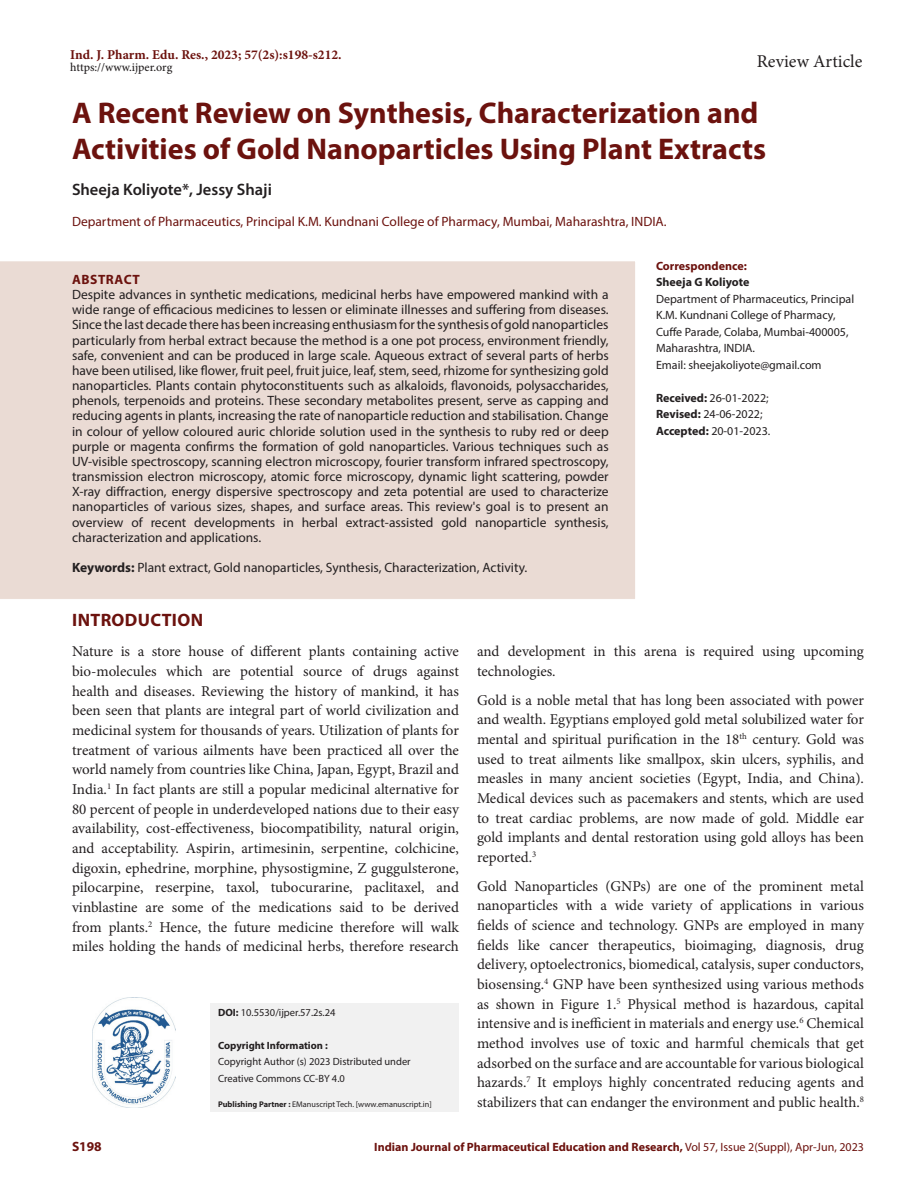
<style>
.page{position:relative;width:918px;height:1188px;background:#fff}
.page>*{position:absolute;margin:0;border:0;box-sizing:border-box;transform-origin:0 0}
.Art_Title{font:700 30px/36.2px "Myriad Pro";color:#6c120e}
.t1{font:18px "Minion Pro";letter-spacing:.005em;color:#231f20}
.Intro_head{font:700 18px "Myriad Pro";letter-spacing:.02em;color:#6c120e}
.Author_Names{font:600 16.5px "Myriad Pro";color:#231f20}
.Body_text{font:15px/19.6px "Minion Pro";color:#231f20;text-align:justify}
.Body_text__FO{font:15px/19.6px "Minion Pro";letter-spacing:-.005em;color:#231f20;text-align:justify}
.Abstract_TXT{font:13.5px/15.1px "Myriad Pro";color:#231f20;text-align:justify}
.Author_Affiliations{font:13.5px "Myriad Pro";color:#6c120e}
.KY{font:13.5px "Myriad Pro";color:#231f20}
.t2{font:700 13.5px "Minion Pro";color:#6c120e}
.ABS_Heading{font:700 13.5px "Myriad Pro";letter-spacing:.04em;color:#6c120e}
.Correspondence_AU_Af{font:12px/16.5px "Myriad Pro";color:#231f20}
.Correspondence_AU_Af-2{font:700 12px "Myriad Pro";color:#6c120e}
.Journal_Dates{font:12px/16.5px "Myriad Pro";color:#231f20}
.t3{font:500 12px "Minion Pro";letter-spacing:-.01em;color:#231f20}
.Correspondence_AU_Af-3{font:700 12px "Myriad Pro";color:#231f20}
.t4{font:10.5px/16.5px "Myriad Pro";color:#231f20}
.t5{font:700 10.5px "Myriad Pro";color:#231f20}
.t6{font:8.25px "Myriad Pro";color:#231f20}
.s1{font-weight:700}
.s2{font-weight:400}
</style>
<div class="page">
<img style="left:92px;top:997px;width:83px;height:111px">
<div style="left:211px;top:1004px;width:248px;height:108px;background:#f1f1f1"></div>
<div style="left:0;top:261px;width:635px;height:338px;background:#eadbd4"></div>
<p class="t2" style="left:70px;top:45px;width:273px">Ind. J. Pharm. Edu. Res., 2023; 57(2s):s198-s212.</p>
<p class="t3" style="left:70px;top:59px;width:104px">https://www.ijper.org</p>
<h2 class="t1" style="left:757px;top:49px;width:107px">Review Article</h2>
<p class="Art_Title" style="left:72px;top:94px;width:696px">A Recent Review on Synthesis, Characterization and<br>Activities of Gold Nanoparticles Using Plant Extracts</p>
<p class="Author_Names" style="left:72px;top:179px;width:201px">Sheeja Koliyote*, Jessy Shaji</p>
<p class="Author_Affiliations" style="left:72px;top:213px;width:596px">Department of Pharmaceutics, Principal K.M. Kundnani College of Pharmacy, Mumbai, Maharashtra, INDIA.</p>
<p class="Correspondence_AU_Af-2" style="left:656px;top:258px;width:92px">Correspondence:</p>
<p class="Correspondence_AU_Af-3" style="left:656px;top:274px;width:95px">Sheeja G Koliyote</p>
<p class="Correspondence_AU_Af" style="left:656px;top:290px;width:200px">Department of Pharmaceutics, Principal K.M. Kundnani College of Pharmacy, Cuffe Parade, Colaba, Mumbai-400005, Maharashtra, INDIA.</p>
<p class="Correspondence_AU_Af" style="left:656px;top:356px;width:167px">Email: sheejakoliyote@gmail.com</p>
<p class="ABS_Heading" style="left:72px;top:270px;width:69px">ABSTRACT</p>
<p class="Abstract_TXT" style="left:72px;top:287px;width:538px">Despite advances in synthetic medications, medicinal herbs have empowered mankind with a wide range of efficacious medicines to lessen or eliminate illnesses and suffering from diseases.<br>Since the last decade there has been increasing enthusiasm for the synthesis of gold nanoparticles particularly from herbal extract because the method is a one pot process, environment friendly, safe, convenient and can be produced in large scale. Aqueous extract of several parts of herbs have been utilised, like flower, fruit peel, fruit juice, leaf, stem, seed, rhizome for synthesizing gold nanoparticles. Plants contain phytoconstituents such as alkaloids, flavonoids, polysaccharides, phenols, terpenoids and proteins. These secondary metabolites present, serve as capping and reducing agents in plants, increasing the rate of nanoparticle reduction and stabilisation. Change in colour of yellow coloured auric chloride solution used in the synthesis to ruby red or deep purple or magenta confirms the formation of gold nanoparticles. Various techniques such as UV-visible spectroscopy, scanning electron microscopy, fourier transform infrared spectroscopy, transmission electron microscopy, atomic force microscopy, dynamic light scattering, powder X-ray diffraction, energy dispersive spectroscopy and zeta potential are used to characterize nanoparticles of various sizes, shapes, and surface areas. This review's goal is to present an overview of recent developments in herbal extract-assisted gold nanoparticle synthesis, characterization and applications.</p>
<p class="KY" style="left:72px;top:559px;width:457px"><span class="s1">Keywords:</span> Plant extract, Gold nanoparticles, Synthesis, Characterization, Activity.</p>
<p class="Intro_head" style="left:72px;top:608px;width:132px">INTRODUCTION</p>
<p class="Body_text__FO" style="left:72px;top:642px;width:389px">Nature is a store house of different plants containing active bio-molecules which are potential source of drugs against health and diseases. Reviewing the history of mankind, it has been seen that plants are integral part of world civilization and medicinal system for thousands of years. Utilization of plants for treatment of various ailments have been practiced all over the world namely from countries like China, Japan, Egypt, Brazil and India.<sup>1</sup> In fact plants are still a popular medicinal alternative for 80 percent of people in underdeveloped nations due to their easy availability, cost-effectiveness, biocompatibility, natural origin, and acceptability. Aspirin, artimesinin, serpentine, colchicine, digoxin, ephedrine, morphine, physostigmine, Z guggulsterone, pilocarpine, reserpine, taxol, tubocurarine, paclitaxel, and vinblastine are some of the medications said to be derived from plants.<sup>2</sup> Hence, the future medicine therefore will walk miles holding the hands of medicinal herbs, therefore research</p>
<p class="Body_text__FO" style="left:477px;top:642px;width:389px">and development in this arena is required using upcoming technologies.</p>
<p class="Journal_Dates" style="left:656px;top:389px;width:116px"><span class="s1">Received:</span> 26-01-2022;<br><span class="s1">Revised:</span> 24-06-2022;<br><span class="s1">Accepted:</span> 20-01-2023.</p>
<p class="Body_text" style="left:477px;top:690px;width:389px">Gold is a noble metal that has long been associated with power and wealth. Egyptians employed gold metal solubilized water for mental and spiritual purification in the 18<sup>th</sup> century. Gold was used to treat ailments like smallpox, skin ulcers, syphilis, and measles in many ancient societies (Egypt, India, and China).<br>Medical devices such as pacemakers and stents, which are used to treat cardiac problems, are now made of gold. Middle ear gold implants and dental restoration using gold alloys has been reported.<sup>3</sup></p>
<p class="Body_text" style="left:477px;top:876px;width:389px">Gold Nanoparticles (GNPs) are one of the prominent metal nanoparticles with a wide variety of applications in various fields of science and technology. GNPs are employed in many fields like cancer therapeutics, bioimaging, diagnosis, drug delivery, optoelectronics, biomedical, catalysis, super conductors, biosensing.<sup>4</sup> GNP have been synthesized using various methods as shown in Figure 1.<sup>5</sup> Physical method is hazardous, capital intensive and is inefficient in materials and energy use.<sup>6</sup> Chemical method involves use of toxic and harmful chemicals that get adsorbed on the surface and are accountable for various biological hazards.<sup>7</sup> It employs highly concentrated reducing agents and stabilizers that can endanger the environment and public health.<sup>8</sup></p>
<p class="t4" style="left:218px;top:1004px;width:119px"><span class="s1">DOI:</span> 10.5530/ijper.57.2s.24</p>
<p class="t5" style="left:218px;top:1038px;width:111px">Copyright Information :</p>
<p class="t4" style="left:218px;top:1053px;width:194px">Copyright Author (s) 2023 Distributed under<br>Creative Commons CC-BY 4.0</p>
<p class="t6" style="left:218px;top:1100px;width:215px"><span class="s1">Publishing Partner :</span> EManuscript Tech. [www.emanuscript.in]</p>
<p class="ABS_Heading" style="left:72px;top:1137px;width:31px">S198</p>
<p class="Correspondence_AU_Af-2" style="left:374px;top:1139px;width:491px">Indian Journal of Pharmaceutical Education and Research, <span class="s2">Vol 57, Issue 2(Suppl), Apr-Jun, 2023</span></p>
</div>
